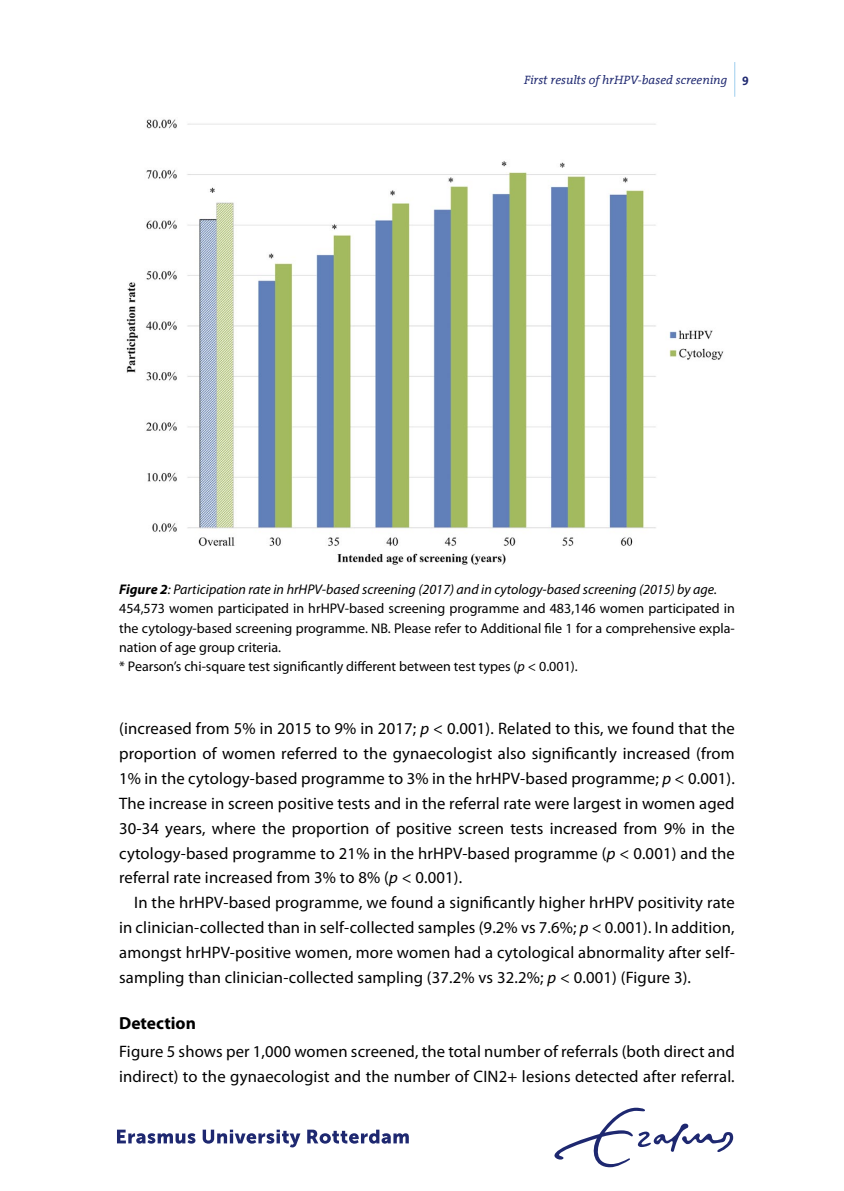
<style>
.page{position:relative;width:844px;height:1191px;background:#fff}
.page>*{position:absolute;margin:0;border:0;box-sizing:border-box;transform-origin:0 0}
.t1{font:700 17.5px "Myriad Pro";color:#000}
.t2{font:16.62px/24.8px "Myriad Pro";letter-spacing:.01em;color:#000;text-align:justify}
.t3{font:14px/19.2px "Myriad Pro";color:#000}
.t4{font:italic 12.25px "The Serif Office";color:#1e2870}
.s1{font-weight:700;font-style:normal}
.s2{font-weight:700;font-style:italic}
.s3{font-style:italic}
</style>
<div class="page">
<img style="left:126px;top:119px;width:598px;height:446px">
<svg style="left:117px;top:1129px;width:78px;height:14px"></svg>
<svg style="left:203px;top:1129px;width:97px;height:18px"></svg>
<svg style="left:307px;top:1129px;width:101px;height:14px"></svg>
<svg style="left:554px;top:1107px;width:179px;height:60px"></svg>
<hr style="left:734px;top:62px;width:1px;height:35px;background:#9fceee">
<p class="t4" style="left:524px;top:73px;width:226px">First results of hrHPV-based screening <span class="s1">9</span></p>
<p class="t3" style="left:119px;top:579px;width:617px"><span class="s2">Figure 2</span><span class="s3">: Participation rate in hrHPV-based screening (2017) and in cytology-based screening (2015) by age.<br></span>454,573 women participated in hrHPV-based screening programme and 483,146 women participated in the cytology-based screening programme. NB. Please refer to Additional file 1 for a comprehensive expla&shy;nation of age group criteria.<br>* Pearson’s chi-square test significantly different between test types (<span class="s3">p</span> &lt; 0.001).</p>
<p class="t2" style="left:119px;top:716px;width:617px">(increased from 5% in 2015 to 9% in 2017; <span class="s3">p</span> &lt; 0.001). Related to this, we found that the proportion of women referred to the gynaecologist also significantly increased (from 1% in the cytology-based programme to 3% in the hrHPV-based programme; <span class="s3">p</span> &lt; 0.001).<br>The increase in screen positive tests and in the referral rate were largest in women aged 30-34 years, where the proportion of positive screen tests increased from 9% in the cytology-based programme to 21% in the hrHPV-based programme (<span class="s3">p</span> &lt; 0.001) and the referral rate increased from 3% to 8% (<span class="s3">p</span> &lt; 0.001).</p>
<p class="t2" style="left:119px;top:890px;width:617px;text-indent:15px">In the hrHPV-based programme, we found a significantly higher hrHPV positivity rate in clinician-collected than in self-collected samples (9.2% vs 7.6%; <span class="s3">p</span> &lt; 0.001). In addition, amongst hrHPV-positive women, more women had a cytological abnormality after self&shy;sampling than clinician-collected sampling (37.2% vs 32.2%; <span class="s3">p</span> &lt; 0.001) (Figure 3).</p>
<p class="t1" style="left:119px;top:1011px;width:78px">Detection</p>
<p class="t2" style="left:119px;top:1038px;width:617px">Figure 5 shows per 1,000 women screened, the total number of referrals (both direct and indirect) to the gynaecologist and the number of CIN2+ lesions detected after referral.</p>
</div>
